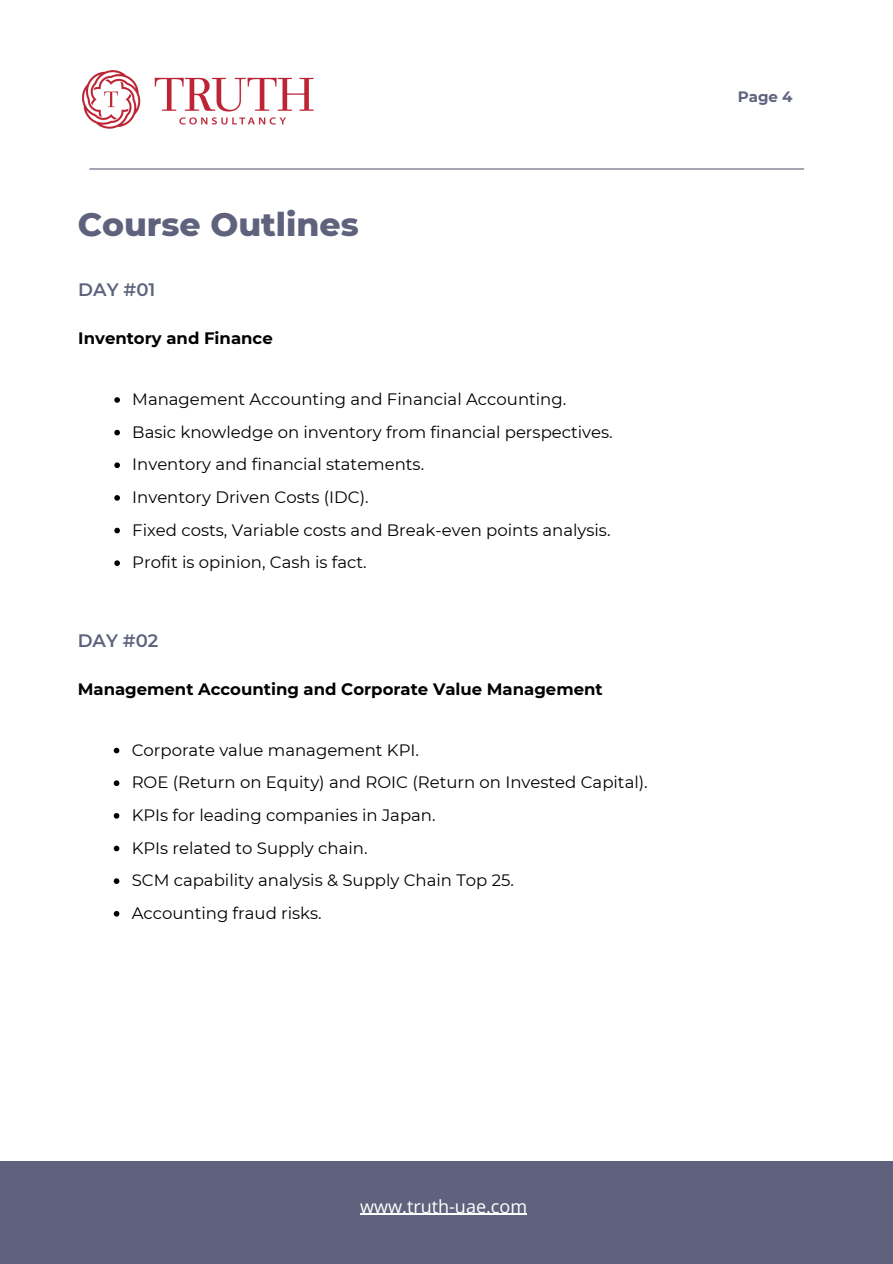
<style>
.page{position:relative;width:893px;height:1264px;background:#fff}
.page>*{position:absolute;margin:0;border:0;box-sizing:border-box;transform-origin:0 0}
.t1{font:800 33px "Montserrat";color:#5e627c}
.t2{font:18px "Open Sans";color:#fff}
.t3{font:600 18px "Montserrat";color:#5e627c}
.t4{font:16.5px "Montserrat";color:#000}
.t5{font:700 16.5px "Montserrat";color:#000}
.t6{font:700 15px "Montserrat";color:#5e627c}
</style>
<div class="page">
<svg style="left:114px;top:397px;width:6px;height:6px"></svg>
<svg style="left:114px;top:430px;width:6px;height:5px"></svg>
<svg style="left:114px;top:462px;width:6px;height:6px"></svg>
<svg style="left:114px;top:495px;width:6px;height:5px"></svg>
<svg style="left:114px;top:527px;width:6px;height:6px"></svg>
<svg style="left:114px;top:560px;width:6px;height:6px"></svg>
<hr style="left:89px;top:168px;width:715px;height:1px;background:#5e627c">
<img style="left:82px;top:70px;width:232px;height:59px">
<div style="left:0;top:1161px;width:892px;height:102px;background:#5e627c"></div>
<hr style="left:360px;top:1213px;width:167px;height:1px;background:#fff">
<svg style="left:114px;top:747px;width:5px;height:6px"></svg>
<svg style="left:114px;top:780px;width:5px;height:6px"></svg>
<svg style="left:114px;top:813px;width:5px;height:5px"></svg>
<svg style="left:114px;top:845px;width:5px;height:6px"></svg>
<svg style="left:114px;top:878px;width:5px;height:6px"></svg>
<svg style="left:114px;top:911px;width:5px;height:5px"></svg>
<p class="t1" style="left:78px;top:204px;width:282px">Course Outlines</p>
<p class="t3" style="left:78px;top:279px;width:78px">DAY #01</p>
<p class="t5" style="left:78px;top:328px;width:196px">Inventory and Finance</p>
<p class="t4" style="left:132px;top:389px;width:435px">Management Accounting and Financial Accounting.</p>
<p class="t4" style="left:132px;top:421px;width:482px">Basic knowledge on inventory from financial perspectives.</p>
<p class="t4" style="left:132px;top:454px;width:293px">Inventory and financial statements.</p>
<p class="t4" style="left:132px;top:487px;width:238px">Inventory Driven Costs (IDC).</p>
<p class="t4" style="left:132px;top:519px;width:479px">Fixed costs, Variable costs and Break-even points analysis.</p>
<p class="t4" style="left:132px;top:552px;width:236px">Profit is opinion, Cash is fact.</p>
<p class="t3" style="left:78px;top:629px;width:82px">DAY #02</p>
<p class="t5" style="left:78px;top:679px;width:526px">Management Accounting and Corporate Value Management</p>
<p class="t4" style="left:132px;top:739px;width:289px">Corporate value management KPI.</p>
<p class="t4" style="left:132px;top:772px;width:517px">ROE (Return on Equity) and ROIC (Return on Invested Capital).</p>
<p class="t4" style="left:132px;top:805px;width:305px">KPIs for leading companies in Japan.</p>
<p class="t4" style="left:132px;top:837px;width:237px">KPIs related to Supply chain.</p>
<p class="t4" style="left:132px;top:870px;width:384px">SCM capability analysis &amp; Supply Chain Top 25.</p>
<p class="t4" style="left:132px;top:902px;width:192px">Accounting fraud risks.</p>
<p class="t6" style="left:737px;top:88px;width:56px">Page 4</p>
<p class="t2" style="left:360px;top:1193px;width:168px">www.truth-uae.com</p>
</div>
